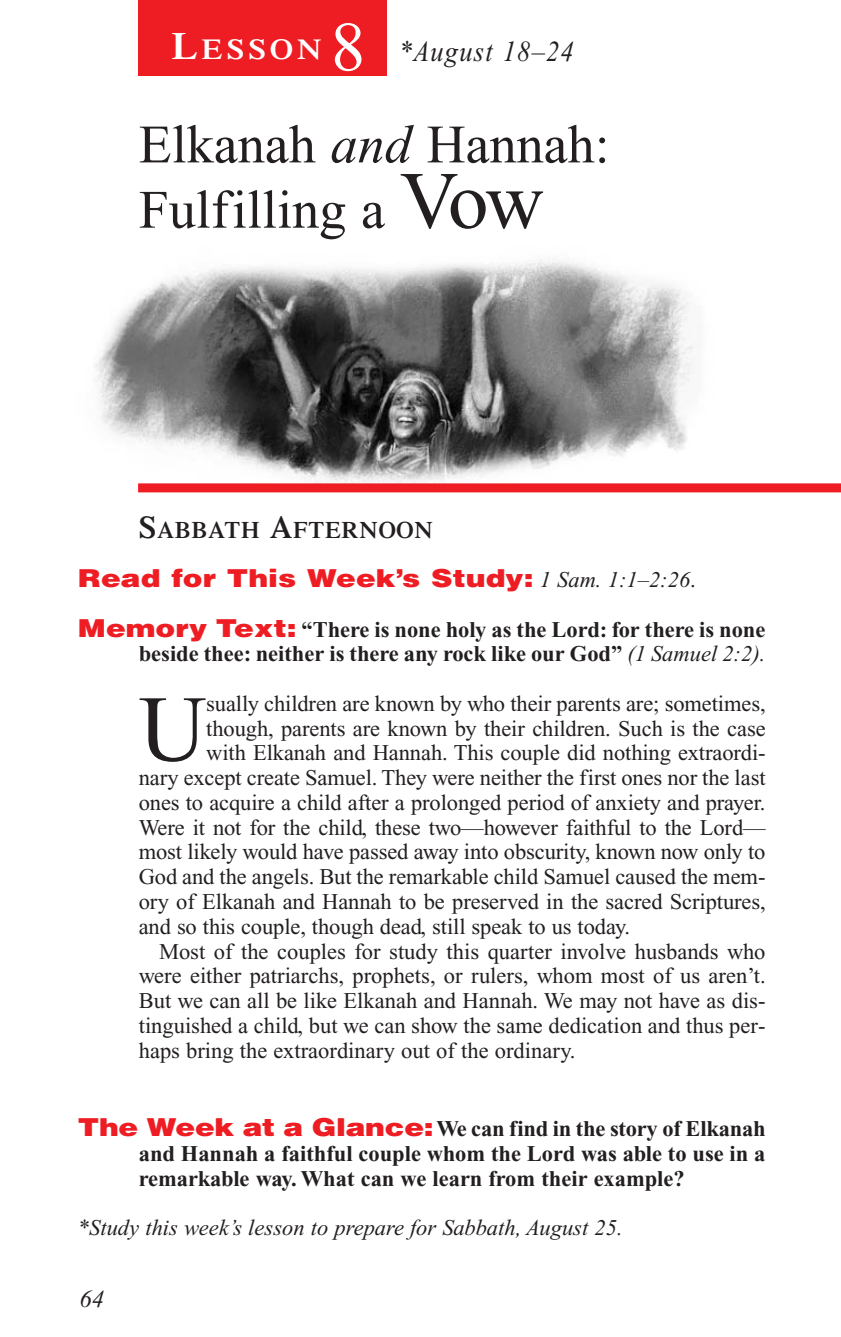
<style>
.page{position:relative;width:841px;height:1337px;background:#fff}
.page>*{position:absolute;margin:0;border:0;box-sizing:border-box;transform-origin:0 0}
.t1{font:93.83px "Times New Roman";color:#231f20}
.t2{font:69.75px "Times New Roman";color:#fff}
.t3{font:54px/65.2px "Times New Roman";color:#231f20}
.t4{font:italic 29.25px "Times New Roman";letter-spacing:.05em;color:#231f20;scale:.9 1}
.t5{font:600 28.8px "Times";letter-spacing:.135em;color:#fff;scale:1.1 1}
.t6{font:900 24.75px "Helvetica";color:#ee1d23;scale:1.2 1}
.t7{font:italic 24.75px "Times New Roman";color:#231f20}
.t8{font:600 23.62px "Times";letter-spacing:.035em;color:#231f20}
.t9{font:22.5px "Times New Roman";letter-spacing:-.005em;color:#231f20}
.t10{font:700 22.5px/24.8px "Times New Roman";color:#231f20;text-align:right}
.t11{font:italic 22.5px "Times New Roman";color:#231f20}
.s1{font-size:38.25px}
.s2{font-style:italic}
.s3{font-size:81px}
.s4{font-size:31.5px}
.s5{font-family:"Times New Roman";font-weight:400;font-style:italic;font-size:22.5px;color:#231f20}
.s6{font-family:"Times New Roman";font-weight:400;font-size:22.5px;color:#231f20}
.s7{font-family:"Helvetica";font-weight:900;font-size:24.75px;color:#ee1d23}
.s8{font-weight:400;font-style:italic}
</style>
<div class="page">
<div style="left:138px;top:0;width:248px;height:76px;background:#ee1d23"></div>
<img style="left:95px;top:260px;width:599px;height:223px">
<div style="left:138px;top:483px;width:702px;height:9px;background:#ee1d23"></div>
<p class="t5" style="left:171px;top:38px;width:138px"><span class="s1">L</span>ESSON</p>
<h2 class="t2" style="left:330px;top:22px;width:36px">8</h2>
<h3 class="t4" style="left:399px;top:40px;width:196px">*August 18–24</h3>
<h3 class="t3" style="left:139px;top:117px;width:472px">Elkanah <span class="s2">and</span> Hannah:<br>Fulfilling a <span class="s3">Vow</span></h3>
<p class="t8" style="left:139px;top:521px;width:295px"><span class="s4">S</span>ABBATH <span class="s4">A</span>FTERNOON</p>
<p class="t6" style="left:78px;top:564px;width:516px">Read for This Week’s Study: <span class="s5">1 Sam. 1:1–2:26</span><span class="s6">.</span></p>
<p class="t10" style="left:78px;top:619px;width:689px"><span class="s7">Memory Text:</span> “There is none holy as the Lord: for there is none beside thee: neither is there any rock like our God” <span class="s8">(1 Samuel 2:2).</span></p>
<h1 class="t1" style="left:139px;top:695px;width:69px">U</h1>
<p class="t9" style="left:206px;top:695px;width:560px">sually children are known by who their parents are; sometimes,</p>
<p class="t9" style="left:206px;top:720px;width:560px">though, parents are known by their children. Such is the case</p>
<p class="t9" style="left:206px;top:745px;width:560px">with Elkanah and Hannah. This couple did nothing extraordi-</p>
<p class="t9" style="left:139px;top:769px;width:628px">nary except create Samuel. They were neither the first ones nor the last</p>
<p class="t9" style="left:139px;top:794px;width:628px">ones to acquire a child after a prolonged period of anxiety and prayer.</p>
<p class="t9" style="left:139px;top:819px;width:628px">Were it not for the child, these two—however faithful to the Lord—</p>
<p class="t9" style="left:139px;top:844px;width:628px">most likely would have passed away into obscurity, known now only to</p>
<p class="t9" style="left:139px;top:868px;width:628px">God and the angels. But the remarkable child Samuel caused the mem-</p>
<p class="t9" style="left:139px;top:893px;width:628px">ory of Elkanah and Hannah to be preserved in the sacred Scriptures,</p>
<p class="t9" style="left:139px;top:918px;width:492px">and so this couple, though dead, still speak to us today.</p>
<p class="t9" style="left:159px;top:943px;width:608px">Most of the couples for study this quarter involve husbands who</p>
<p class="t9" style="left:139px;top:967px;width:628px">were either patriarchs, prophets, or rulers, whom most of us aren’t.</p>
<p class="t9" style="left:139px;top:992px;width:628px">But we can all be like Elkanah and Hannah. We may not have as dis-</p>
<p class="t9" style="left:139px;top:1017px;width:628px">tinguished a child, but we can show the same dedication and thus per-</p>
<p class="t9" style="left:139px;top:1042px;width:438px">haps bring the extraordinary out of the ordinary.</p>
<p class="t10" style="left:139px;top:1118px;width:628px;text-align:justify;text-indent:-61px"><span class="s7">The Week at a Glance:</span>We can find in the story of Elkanah and Hannah a faithful couple whom the Lord was able to use in a remarkable way. What can we learn from their example?</p>
<p class="t11" style="left:78px;top:1219px;width:546px">*Study this week’s lesson to prepare for Sabbath, August 25.</p>
<p class="t7" style="left:79px;top:1289px;width:26px">64</p>
</div>
